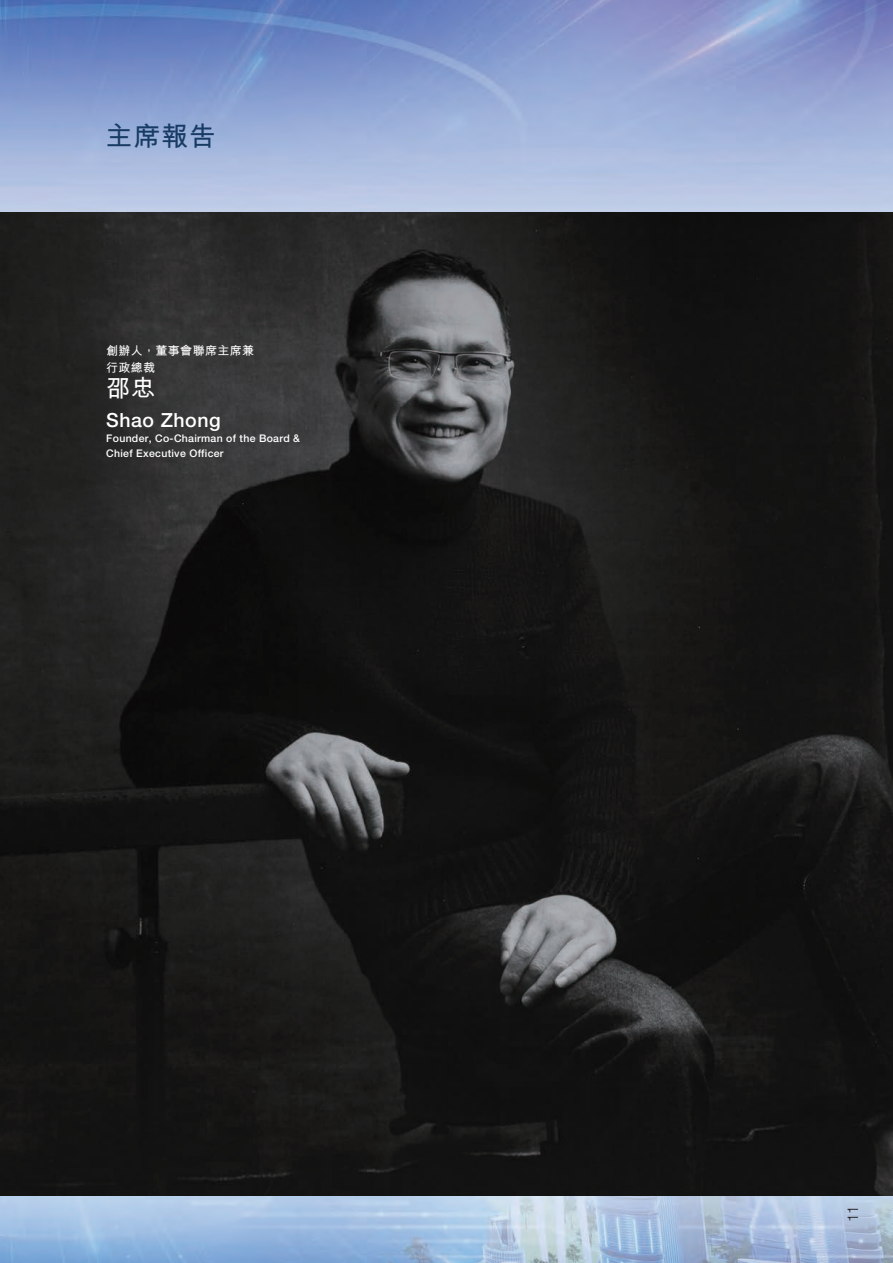
<style>
.page{position:relative;width:893px;height:1263px;background:#fff}
.page>*{position:absolute;margin:0;border:0;box-sizing:border-box;transform-origin:0 0}
.t1{font:700 27px "M Hei HK";color:#173b64}
.t2{font:700 24px "M Hei HK";color:#fff}
.t3{font:500 19.5px "Helvetica Neue LT Std";letter-spacing:.03em;color:#fff}
.t4{font:300 15px "Helvetica Neue LT Std";color:#231f20}
.t5{font:700 12px/16.5px "M Hei HK";letter-spacing:.03em;color:#fff}
.t6{font:500 10.5px/15px "Helvetica Neue LT Std";letter-spacing:.03em;color:#fff}
</style>
<div class="page">
<img style="left:0;top:0;width:893px;height:1263px">
<img style="left:0;top:213px;width:893px;height:982px">
<h1 class="t1" style="left:106px;top:116px;width:112px">主席報告</h1>
<p class="t5" style="left:106px;top:341px;width:149px">創辦人，董事會聯席主席兼行政總裁</p>
<h2 class="t2" style="left:106px;top:371px;width:50px">邵忠</h2>
<h3 class="t3" style="left:106px;top:408px;width:116px">Shao Zhong</h3>
<p class="t6" style="left:106px;top:430px;width:195px">Founder, Co-Chairman of the Board &amp;<br>Chief Executive Officer</p>
<h3 class="t4" style="left:844px;top:1222px;width:18px;rotate:-90deg">11</h3>
</div>
